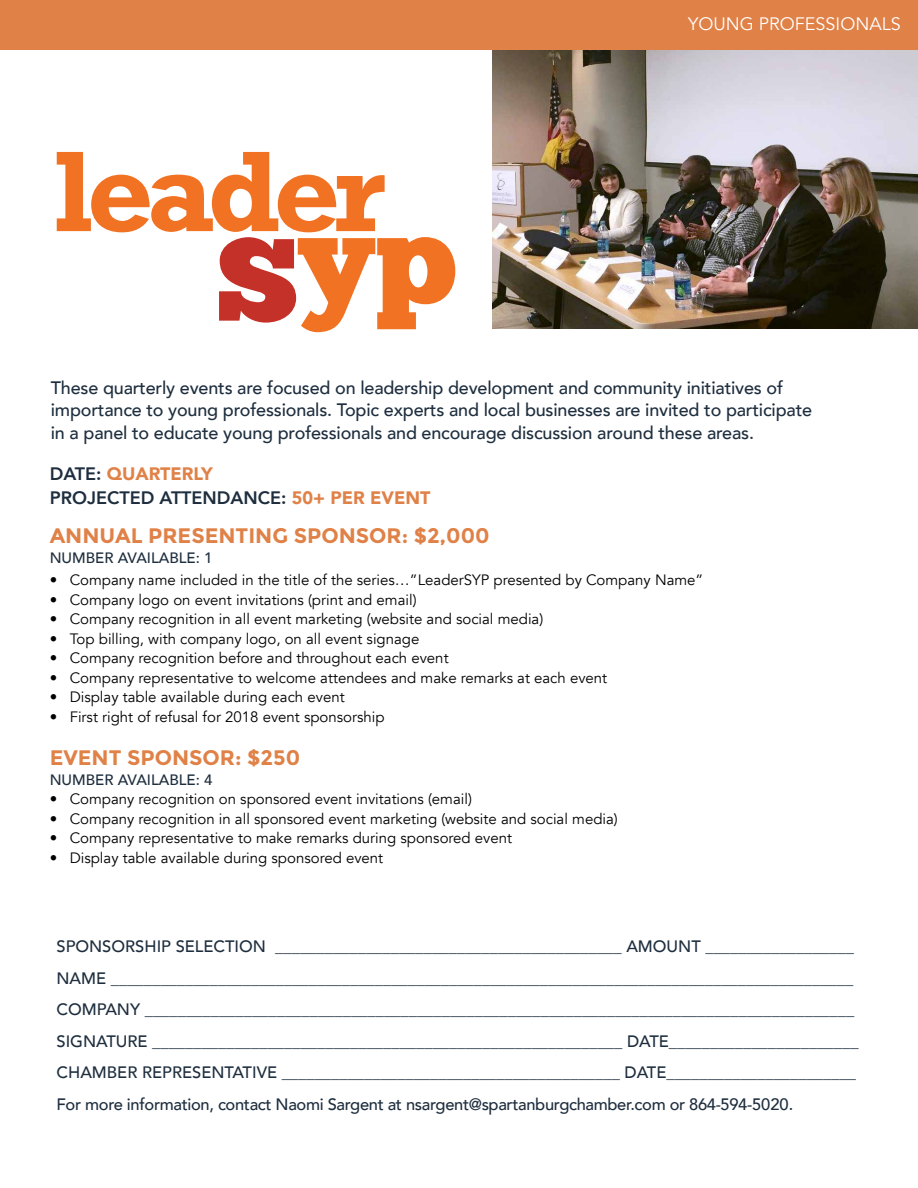
<style>
.page{position:relative;width:918px;height:1188px;background:#fff}
.page>*{position:absolute;margin:0;border:0;box-sizing:border-box;transform-origin:0 0}
.t1{font:700 116.55px "Rockwell";letter-spacing:-.06em;color:#f17223}
.t2{font:700 21px "Montserrat";color:#e08147}
.t3{font:500 18px/22.5px "Avenir";letter-spacing:-.01em;color:#1e2e3e}
.t4{font:800 18px/24px "Avenir";color:#1e2e3e}
.t5{font:18px "Avenir";color:#fff}
.t6{font:500 16.5px/31.5px "Avenir";letter-spacing:-.02em;color:#1e2e3e}
.t7{font:15px "Avenir";color:#000}
.t8{font:500 15px "Avenir";color:#1e2e3e}
.s1{font-weight:900;color:#e08147}
</style>
<div class="page">
<img style="left:493px;top:49px;width:425px;height:279px">
<div style="left:0;top:0;width:918px;height:49px;background:#e08147"></div>
<svg style="left:219px;top:237px;width:236px;height:95px"></svg>
<h1 class="t1" style="left:52px;top:121px;width:334px">leader</h1>
<p class="t5" style="left:688px;top:13px;width:214px">YOUNG PROFESSIONALS</p>
<p class="t3" style="left:51px;top:375px;width:763px">These quarterly events are focused on leadership development and community initiatives of importance to young professionals. Topic experts and local businesses are invited to participate in a panel to educate young professionals and encourage discussion around these areas.</p>
<p class="t4" style="left:50px;top:462px;width:382px">DATE: <span class="s1">QUARTERLY<br></span>PROJECTED ATTENDANCE: <span class="s1">50+ PER EVENT</span></p>
<h2 class="t2" style="left:50px;top:523px;width:442px">ANNUAL PRESENTING SPONSOR: $2,000</h2>
<p class="t8" style="left:50px;top:544px;width:164px">NUMBER AVAILABLE: 1</p>
<p class="t7" style="left:50px;top:571px;width:655px">• Company name included in the title of the series…”LeaderSYP presented by Company Name”</p>
<p class="t7" style="left:50px;top:590px;width:368px">• Company logo on event invitations (print and email)</p>
<p class="t7" style="left:50px;top:610px;width:495px">• Company recognition in all event marketing (website and social media)</p>
<p class="t7" style="left:50px;top:629px;width:371px">• Top billing, with company logo, on all event signage</p>
<p class="t7" style="left:50px;top:649px;width:400px">• Company recognition before and throughout each event</p>
<p class="t7" style="left:50px;top:668px;width:559px">• Company representative to welcome attendees and make remarks at each event</p>
<p class="t7" style="left:50px;top:688px;width:297px">• Display table available during each event</p>
<p class="t7" style="left:50px;top:707px;width:336px">• First right of refusal for 2018 event sponsorship</p>
<h2 class="t2" style="left:50px;top:745px;width:252px">EVENT SPONSOR: $250</h2>
<p class="t8" style="left:50px;top:766px;width:164px">NUMBER AVAILABLE: 4</p>
<p class="t7" style="left:50px;top:790px;width:424px">• Company recognition on sponsored event invitations (email)</p>
<p class="t7" style="left:50px;top:809px;width:570px">• Company recognition in all sponsored event marketing (website and social media)</p>
<p class="t7" style="left:50px;top:829px;width:464px">• Company representative to make remarks during sponsored event</p>
<p class="t7" style="left:50px;top:848px;width:335px">• Display table available during sponsored event</p>
<p class="t6" style="left:57px;top:930px;width:804px">SPONSORSHIP SELECTION __________________________________________ AMOUNT __________________ NAME __________________________________________________________________________________________ COMPANY ______________________________________________________________________________________ SIGNATURE _________________________________________________________ DATE_______________________ CHAMBER REPRESENTATIVE _________________________________________ DATE_______________________ For more information, contact Naomi Sargent at nsargent@spartanburgchamber.com or 864-594-5020.</p>
</div>
